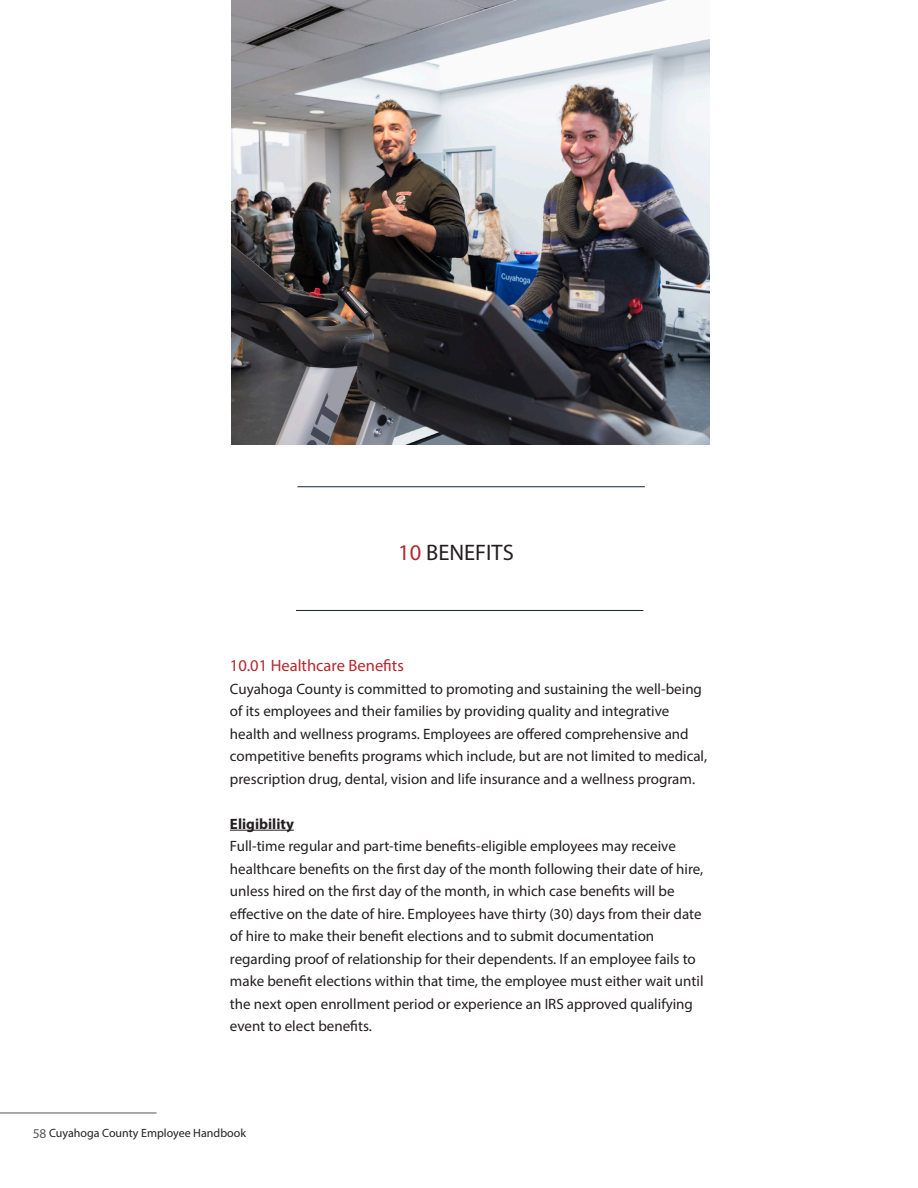
<style>
.page{position:relative;width:918px;height:1188px;background:#fff}
.page>*{position:absolute;margin:0;border:0;box-sizing:border-box;transform-origin:0 0}
.t1{font:22.5px "Myriad Pro";color:#231f20}
.t2{font:16.5px "Myriad Pro";color:#b6282d}
.t3{font:15px/22.5px "Myriad Pro";color:#231f20}
.t4{font:700 15px "Myriad Pro";color:#231f20}
.t5{font:12px "Myriad Pro";color:#231f20}
.s1{color:#b6282d}
.s2{font-size:13.5px;color:#57585a}
</style>
<div class="page">
<hr style="left:0;top:1113px;width:157px;height:1px;background:#57585a">
<hr style="left:297px;top:486px;width:348px;height:1px;background:#16242e">
<hr style="left:296px;top:610px;width:347px;height:1px;background:#16242e">
<img style="left:231px;top:0;width:479px;height:444px">
<hr style="left:230px;top:830px;width:64px;height:1px;background:#231f20">
<p class="t1" style="left:398px;top:539px;width:117px"><span class="s1">10</span> BENEFITS</p>
<p class="t2" style="left:230px;top:655px;width:175px">10.01 Healthcare Benefits</p>
<p class="t3" style="left:230px;top:677px;width:479px">Cuyahoga County is committed to promoting and sustaining the well-being of its employees and their families by providing quality and integrative health and wellness programs. Employees are offered comprehensive and competitive benefits programs which include, but are not limited to medical, prescription drug, dental, vision and life insurance and a wellness program.</p>
<p class="t4" style="left:230px;top:814px;width:65px">Eligibility</p>
<p class="t3" style="left:230px;top:835px;width:475px">Full-time regular and part-time benefits-eligible employees may receive healthcare benefits on the first day of the month following their date of hire, unless hired on the first day of the month, in which case benefits will be</p>
<p class="t3" style="left:230px;top:902px;width:473px">effective on the date of hire. Employees have thirty (30) days from their date of hire to make their benefit elections and to submit documentation</p>
<p class="t3" style="left:230px;top:947px;width:475px">regarding proof of relationship for their dependents. If an employee fails to make benefit elections within that time, the employee must either wait until the next open enrollment period or experience an IRS approved qualifying event to elect benefits.</p>
<p class="t5" style="left:33px;top:1126px;width:215px"><span class="s2">58</span> Cuyahoga County Employee Handbook</p>
</div>
